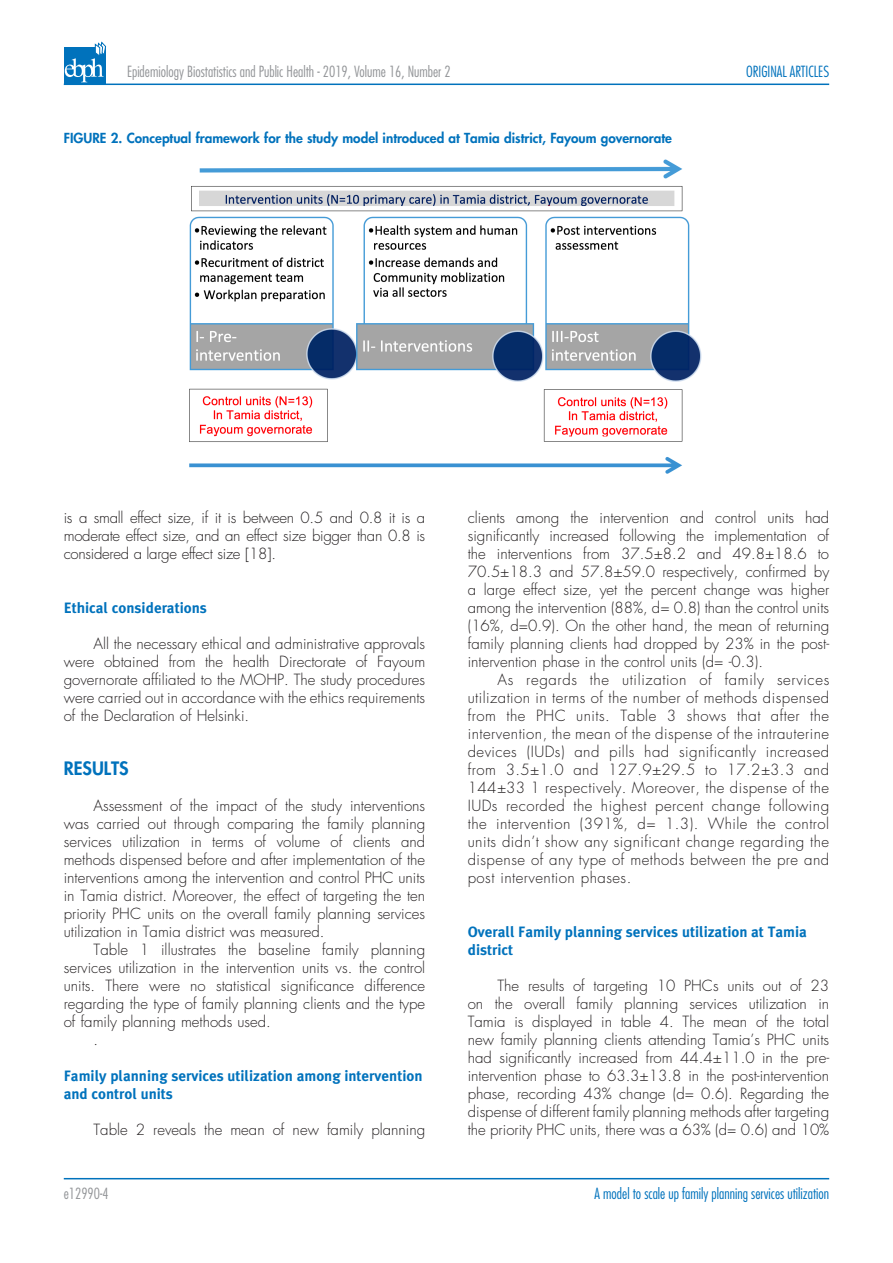
<style>
.page{position:relative;width:893px;height:1263px;background:#fff}
.page>*{position:absolute;margin:0;border:0;box-sizing:border-box;transform-origin:0 0}
.Titoli_Sezioni{font:800 18px "Futura Std";color:#0072bc}
.Testo_Ariticolo{font:300 15px/18px "Futura Std";color:#231f20;text-align:justify}
.Sottotitoli_Sezioni{font:700 15px/18px "Meta Plus";color:#0072bc}
.t1{font:300 condensed 15px "Futura Std";color:#939598}
.t2{font:300 condensed 15px "Futura Std";color:#0072bc}
.Titoli_Tabelle{font:800 13.5px "Futura Std";color:#0072bc}
</style>
<div class="page">
<hr style="left:64px;top:84px;width:765px;height:1px;background:#0072bc">
<hr style="left:64px;top:1178px;width:765px;height:1px;background:#0072bc">
<svg style="left:64px;top:47px;width:41px;height:37px"></svg>
<svg style="left:65px;top:42px;width:41px;height:40px"></svg>
<img style="left:189px;top:159px;width:513px;height:315px">
<p class="t1" style="left:127px;top:62px;width:325px">Epidemiology Biostatistics and Public Health - 2019, Volume 16, Number 2</p>
<p class="t2" style="left:746px;top:62px;width:85px">ORIGINAL ARTICLES</p>
<p class="Titoli_Tabelle" style="left:64px;top:130px;width:610px">FIGURE 2. Conceptual framework for the study model introduced at Tamia district, Fayoum governorate</p>
<p class="Testo_Ariticolo" style="left:64px;top:509px;width:363px">is a small effect size, if it is between 0.5 and 0.8 it is a moderate effect size, and an effect size bigger than 0.8 is considered a large effect size [18].</p>
<p class="Sottotitoli_Sezioni" style="left:64px;top:598px;width:145px">Ethical considerations</p>
<p class="Testo_Ariticolo" style="left:64px;top:635px;width:363px;text-indent:30px">All the necessary ethical and administrative approvals were obtained from the health Directorate of Fayoum governorate affiliated to the MOHP. The study procedures were carried out in accordance with the ethics requirements of the Declaration of Helsinki.</p>
<p class="Titoli_Sezioni" style="left:64px;top:757px;width:66px">RESULTS</p>
<p class="Testo_Ariticolo" style="left:64px;top:797px;width:363px;text-indent:30px">Assessment of the impact of the study interventions was carried out through comparing the family planning services utilization in terms of volume of clients and methods dispensed before and after implementation of the interventions among the intervention and control PHC units in Tamia district. Moreover, the effect of targeting the ten priority PHC units on the overall family planning services utilization in Tamia district was measured.</p>
<p class="Testo_Ariticolo" style="left:64px;top:941px;width:363px;text-indent:30px">Table 1 illustrates the baseline family planning services utilization in the intervention units vs. the control units. There were no statistical significance difference regarding the type of family planning clients and the type of family planning methods used.</p>
<p class="Testo_Ariticolo" style="left:94px;top:1031px;width:6px">.</p>
<p class="Sottotitoli_Sezioni" style="left:64px;top:1066px;width:360px">Family planning services utilization among intervention and control units</p>
<p class="Testo_Ariticolo" style="left:94px;top:1121px;width:333px">Table 2 reveals the mean of new family planning</p>
<p class="t1" style="left:64px;top:1184px;width:46px">e12990-4</p>
<p class="Testo_Ariticolo" style="left:468px;top:509px;width:363px">clients among the intervention and control units had significantly increased following the implementation of the interventions from 37.5±8.2 and 49.8±18.6 to 70.5±18.3 and 57.8±59.0 respectively, confirmed by a large effect size, yet the percent change was higher among the intervention (88%, d= 0.8) than the control units (16%, d=0.9). On the other hand, the mean of returning family planning clients had dropped by 23% in the post&shy;intervention phase in the control units (d= -0.3).</p>
<p class="Testo_Ariticolo" style="left:468px;top:671px;width:363px;text-indent:30px">As regards the utilization of family services utilization in terms of the number of methods dispensed from the PHC units. Table 3 shows that after the intervention, the mean of the dispense of the intrauterine devices (IUDs) and pills had significantly increased from 3.5±1.0 and 127.9±29.5 to 17.2±3.3 and 144±33 1 respectively. Moreover, the dispense of the IUDs recorded the highest percent change following the intervention (391%, d= 1.3). While the control units didn’t show any significant change regarding the dispense of any type of methods between the pre and post intervention phases.</p>
<p class="Sottotitoli_Sezioni" style="left:468px;top:922px;width:341px">Overall Family planning services utilization at Tamia district</p>
<p class="Testo_Ariticolo" style="left:468px;top:977px;width:363px;text-indent:30px">The results of targeting 10 PHCs units out of 23 on the overall family planning services utilization in Tamia is displayed in table 4. The mean of the total new family planning clients attending Tamia’s PHC units had significantly increased from 44.4±11.0 in the pre&shy;intervention phase to 63.3±13.8 in the post-intervention phase, recording 43% change (d= 0.6). Regarding the dispense of different family planning methods after targeting the priority PHC units, there was a 63% (d= 0.6) and 10%</p>
<p class="t2" style="left:595px;top:1184px;width:236px">A model to scale up family planning services utilization</p>
</div>
